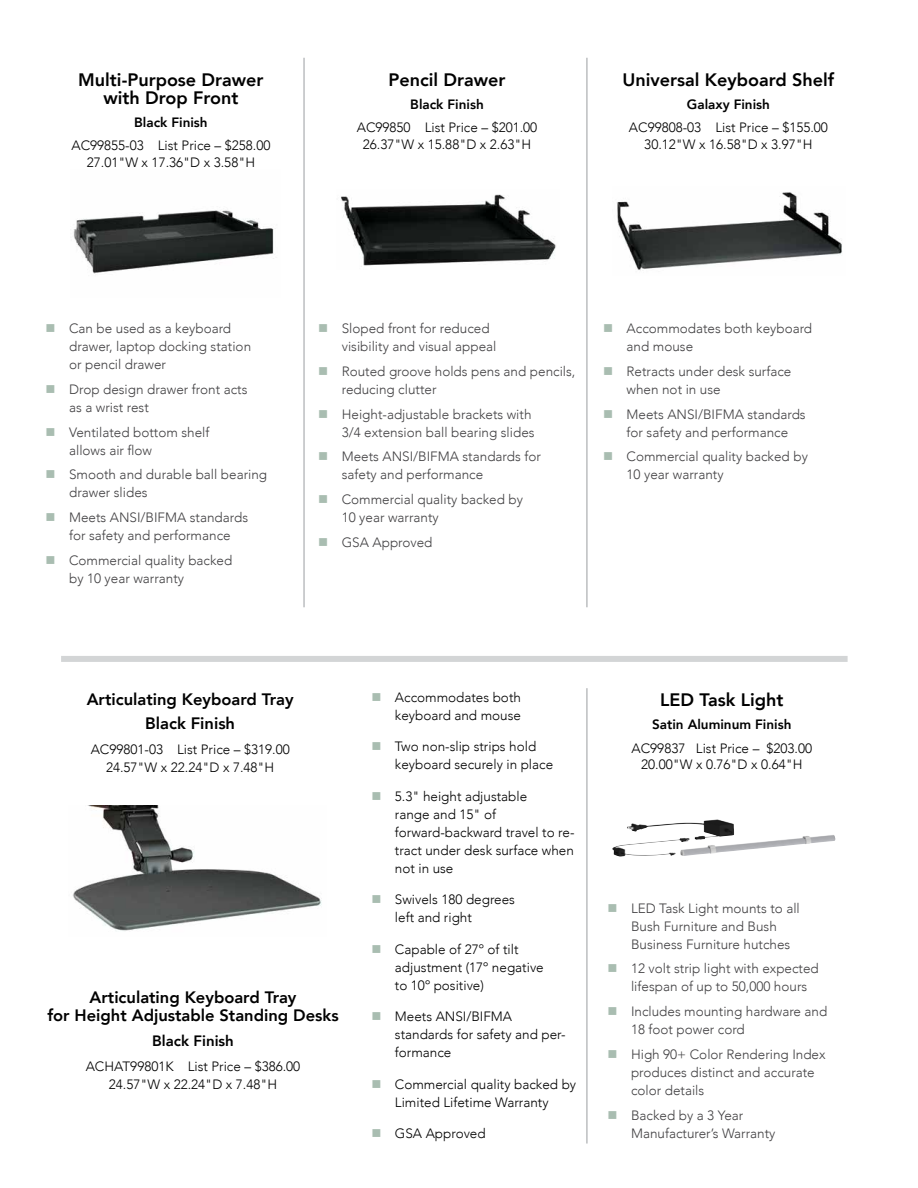
<style>
.page{position:relative;width:918px;height:1188px;background:#fff}
.page>*{position:absolute;margin:0;border:0;box-sizing:border-box;transform-origin:0 0}
.t1{font:800 18px/18px "Avenir";color:#000;text-align:center}
.t2{font:800 16.5px/24.8px "Avenir";color:#000;text-align:center}
.t3{font:800 15px "Avenir";color:#000}
.t4{font:300 13.5px/18px "Avenir";color:#414042}
.t5{font:300 13.5px/18px "Avenir";color:#000;text-align:center}
.t6{font:800 13.5px "Avenir";color:#000}
.s1{color:#a9bdb1}
</style>
<div class="page">
<img style="left:73px;top:210px;width:201px;height:64px">
<img style="left:341px;top:194px;width:215px;height:73px">
<img style="left:617px;top:192px;width:225px;height:79px">
<hr style="left:303px;top:58px;width:2px;height:549px;background:#bcbec0">
<hr style="left:586px;top:58px;width:2px;height:549px;background:#bcbec0">
<img style="left:72px;top:805px;width:250px;height:126px">
<img style="left:626px;top:819px;width:207px;height:37px">
<div style="left:61px;top:656px;width:787px;height:6px;background:#d3d5d6"></div>
<hr style="left:586px;top:688px;width:2px;height:456px;background:#bcbec0">
<h1 class="t1" style="left:78px;top:71px;width:187px">Multi-Purpose Drawer with Drop Front</h1>
<p class="t6" style="left:134px;top:112px;width:75px">Black Finish</p>
<p class="t5" style="left:71px;top:138px;width:201px;line-height:16.5px">AC99855-03 List Price – $258.00<br>27.01"W x 17.36"D x 3.58"H</p>
<h1 class="t1" style="left:389px;top:71px;width:119px">Pencil Drawer</h1>
<p class="t6" style="left:410px;top:94px;width:75px">Black Finish</p>
<p class="t5" style="left:357px;top:120px;width:182px;line-height:16.5px">AC99850 List Price – $201.00<br>26.37"W x 15.88"D x 2.63"H</p>
<h1 class="t1" style="left:623px;top:71px;width:213px">Universal Keyboard Shelf</h1>
<p class="t6" style="left:687px;top:94px;width:85px">Galaxy Finish</p>
<p class="t5" style="left:629px;top:120px;width:201px;line-height:16.5px">AC99808-03 List Price – $155.00<br>30.12"W x 16.58"D x 3.97"H</p>
<p class="t4" style="left:69px;top:320px;width:184px;text-indent:-24px"><span class="s1">■</span> Can be used as a keyboard drawer, laptop docking station or pencil drawer</p>
<p class="t4" style="left:69px;top:380px;width:180px;text-indent:-24px"><span class="s1">■</span> Drop design drawer front acts as a wrist rest</p>
<p class="t4" style="left:69px;top:423px;width:142px;text-indent:-24px"><span class="s1">■</span> Ventilated bottom shelf allows air flow</p>
<p class="t4" style="left:69px;top:466px;width:200px;text-indent:-24px"><span class="s1">■</span> Smooth and durable ball bearing drawer slides</p>
<p class="t4" style="left:46px;top:508px;width:204px;text-align:center"><span class="s1">■</span> Meets ANSI/BIFMA standards for safety and performance</p>
<p class="t4" style="left:69px;top:551px;width:165px;text-indent:-24px"><span class="s1">■</span> Commercial quality backed by 10 year warranty</p>
<p class="t4" style="left:342px;top:319px;width:156px;text-indent:-24px"><span class="s1">■</span> Sloped front for reduced visibility and visual appeal</p>
<p class="t4" style="left:342px;top:362px;width:235px;text-indent:-24px"><span class="s1">■</span> Routed groove holds pens and pencils, reducing clutter</p>
<p class="t4" style="left:318px;top:405px;width:218px;text-align:right"><span class="s1">■</span> Height-adjustable brackets with<br>3/4 extension ball bearing slides</p>
<p class="t4" style="left:342px;top:448px;width:201px;text-indent:-24px"><span class="s1">■</span> Meets ANSI/BIFMA standards for safety and performance</p>
<p class="t4" style="left:342px;top:490px;width:183px;text-indent:-24px"><span class="s1">■</span> Commercial quality backed by<br>10 year warranty</p>
<p class="t4" style="left:318px;top:533px;width:116px"><span class="s1">■</span> GSA Approved</p>
<p class="t4" style="left:627px;top:319px;width:187px;text-indent:-24px"><span class="s1">■</span> Accommodates both keyboard and mouse</p>
<p class="t4" style="left:627px;top:362px;width:166px;text-indent:-24px"><span class="s1">■</span> Retracts under desk surface when not in use</p>
<p class="t4" style="left:603px;top:405px;width:204px;text-align:center"><span class="s1">■</span> Meets ANSI/BIFMA standards for safety and performance</p>
<p class="t4" style="left:627px;top:448px;width:183px;text-indent:-24px"><span class="s1">■</span> Commercial quality backed by<br>10 year warranty</p>
<p class="t2" style="left:87px;top:687px;width:208px">Articulating Keyboard Tray<br>Black Finish</p>
<p class="t5" style="left:91px;top:741px;width:201px">AC99801-03 List Price – $319.00<br>24.57"W x 22.24"D x 7.48"H</p>
<p class="t2" style="left:47px;top:988px;width:293px;line-height:18px">Articulating Keyboard Tray<br>for Height Adjustable Standing Desks</p>
<p class="t3" style="left:152px;top:1029px;width:83px">Black Finish</p>
<p class="t5" style="left:86px;top:1057px;width:216px">ACHAT99801K List Price – $386.00<br>24.57"W x 22.24"D x 7.48"H</p>
<p class="t5" style="left:371px;top:688px;width:151px;text-align:right"><span class="s1">■</span> Accommodates both keyboard and mouse</p>
<p class="t5" style="left:395px;top:738px;width:160px;text-align:left;text-indent:-24px"><span class="s1">■</span> Two non-slip strips hold keyboard securely in place</p>
<p class="t5" style="left:395px;top:787px;width:181px;text-align:left;text-indent:-24px"><span class="s1">■</span> 5.3" height adjustable<br>range and 15" of forward-backward travel to re&shy;tract under desk surface when not in use</p>
<p class="t5" style="left:395px;top:891px;width:122px;text-align:left;text-indent:-24px"><span class="s1">■</span> Swivels 180 degrees left and right</p>
<p class="t5" style="left:395px;top:940px;width:150px;text-align:left;text-indent:-24px"><span class="s1">■</span> Capable of 27º of tilt adjustment (17º negative to 10º positive)</p>
<p class="t5" style="left:395px;top:1007px;width:172px;text-align:left;text-indent:-24px"><span class="s1">■</span> Meets ANSI/BIFMA standards for safety and per&shy;formance</p>
<p class="t5" style="left:371px;top:1075px;width:206px"><span class="s1">■</span> Commercial quality backed by<br>Limited Lifetime Warranty</p>
<p class="t5" style="left:371px;top:1124px;width:116px"><span class="s1">■</span> GSA Approved</p>
<h1 class="t1" style="left:660px;top:691px;width:125px">LED Task Light</h1>
<p class="t6" style="left:652px;top:714px;width:141px">Satin Aluminum Finish</p>
<p class="t5" style="left:632px;top:740px;width:182px;line-height:16.5px">AC99837 List Price – $203.00<br>20.00"W x 0.76"D x 0.64"H</p>
<p class="t4" style="left:631px;top:899px;width:170px;text-indent:-24px"><span class="s1">■</span> LED Task Light mounts to all<br>Bush Furniture and Bush<br>Business Furniture hutches</p>
<p class="t4" style="left:631px;top:960px;width:189px;text-indent:-24px"><span class="s1">■</span> 12 volt strip light with expected lifespan of up to 50,000 hours</p>
<p class="t4" style="left:631px;top:1002px;width:198px;text-indent:-24px"><span class="s1">■</span> Includes mounting hardware and<br>18 foot power cord</p>
<p class="t4" style="left:631px;top:1045px;width:196px;text-indent:-24px"><span class="s1">■</span> High 90+ Color Rendering Index produces distinct and accurate color details</p>
<p class="t4" style="left:631px;top:1106px;width:146px;text-indent:-24px"><span class="s1">■</span> Backed by a 3 Year<br>Manufacturer’s Warranty</p>
</div>
